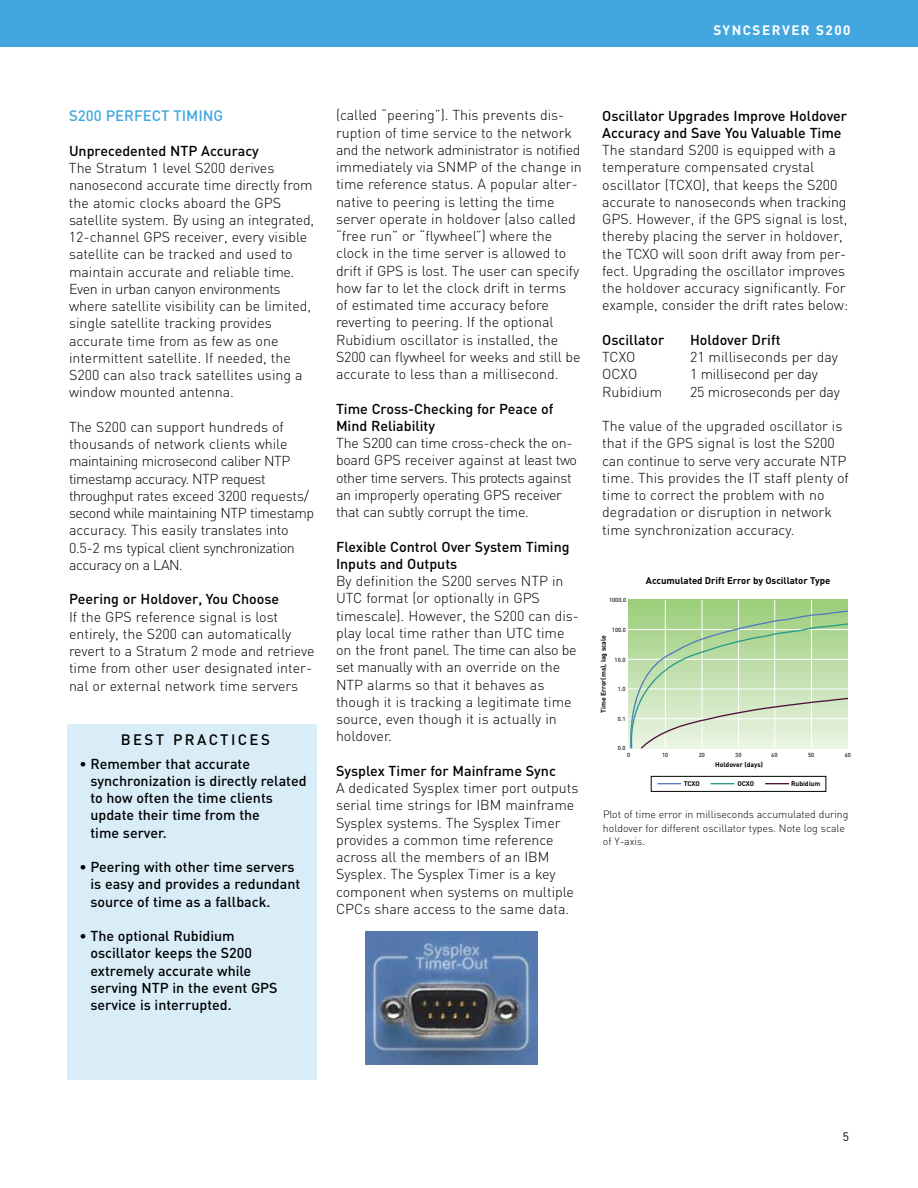
<style>
.page{position:relative;width:918px;height:1188px;background:#fff}
.page>*{position:absolute;margin:0;border:0;box-sizing:border-box;transform-origin:0 0}
.t1{font:500 15px "DIN";color:#42a7df}
.t2{font:500 15px "DIN";letter-spacing:.16em;color:#000}
.t3{font:300 14.25px/17.2px "DIN";color:#000}
.t4{font:500 14.25px/17.2px "DIN";color:#000}
.t5{font:300 14.25px/17.2px "DIN";letter-spacing:-.03em;color:#000}
.t6{font:300 14.25px/17.2px "DIN";letter-spacing:-.02em;color:#000}
.t7{font:700 13.5px "DIN";letter-spacing:.11em;color:#fff}
.t8{font:12px "DIN";color:#000}
.t9{font:300 10.5px/13.5px "DIN";letter-spacing:-.005em;color:#000}
.t10{font:700 9.6px "DIN";color:#040503}
.t11{font:700 6.75px "DIN";color:#040503}
.t12{font:500 5.85px "DIN";color:#231f20}
</style>
<div class="page">
<div style="left:0;top:0;width:918px;height:47px;background:#42a7df"></div>
<img style="left:365px;top:931px;width:172px;height:133px">
<div style="left:629px;top:600px;width:219px;height:148px;background:#9dcf7c"></div>
<hr style="left:665px;top:600px;width:1px;height:148px;background:#fff">
<hr style="left:702px;top:600px;width:1px;height:148px;background:#fff">
<hr style="left:738px;top:600px;width:1px;height:148px;background:#fff">
<hr style="left:774px;top:600px;width:1px;height:148px;background:#fff">
<hr style="left:811px;top:600px;width:1px;height:148px;background:#fff">
<svg style="left:628px;top:610px;width:220px;height:139px"></svg>
<svg style="left:657px;top:783px;width:24px;height:1px"></svg>
<svg style="left:711px;top:783px;width:24px;height:1px"></svg>
<svg style="left:765px;top:783px;width:24px;height:1px"></svg>
<div style="left:651px;top:776px;width:175px;height:16px;border:1px solid #040503"></div>
<div style="left:68px;top:724px;width:249px;height:356px;background:#d9edf9"></div>
<p class="t7" style="left:713px;top:22px;width:139px">SYNCSERVER S200</p>
<p class="t1" style="left:69px;top:107px;width:156px">S200 PERFECT TIMING</p>
<p class="t4" style="left:69px;top:142px;width:191px">Unprecedented NTP Accuracy</p>
<p class="t3" style="left:69px;top:160px;width:247px">The Stratum 1 level S200 derives nanosecond accurate time directly from the atomic clocks aboard the GPS satellite system. By using an integrated, 12-channel GPS receiver, every visible satellite can be tracked and used to maintain accurate and reliable time.<br>Even in urban canyon environments where satellite visibility can be limited, single satellite tracking provides accurate time from as few as one intermittent satellite. If needed, the S200 can also track satellites using a window mounted antenna.</p>
<p class="t5" style="left:69px;top:418px;width:247px">The S200 can support hundreds of thousands of network clients while maintaining microsecond caliber NTP timestamp accuracy. NTP request throughput rates exceed 3200 requests/ second while maintaining NTP timestamp accuracy. This easily translates into 0.5-2 ms typical client synchronization accuracy on a LAN.</p>
<p class="t4" style="left:69px;top:591px;width:212px">Peering or Holdover, You Choose</p>
<p class="t3" style="left:69px;top:608px;width:247px">If the GPS reference signal is lost entirely, the S200 can automatically revert to a Stratum 2 mode and retrieve time from other user designated inter&shy;nal or external network time servers</p>
<p class="t2" style="left:121px;top:731px;width:151px">BEST PRACTICES</p>
<p class="t4" style="left:90px;top:755px;width:218px;text-indent:-11px">• Remember that accurate synchronization is directly related to how often the time clients update their time from the<br>time server.</p>
<p class="t4" style="left:90px;top:859px;width:212px;text-indent:-11px">• Peering with other time servers is easy and provides a redundant source of time as a fallback.</p>
<p class="t4" style="left:90px;top:928px;width:189px;text-indent:-11px">• The optional Rubidium oscillator keeps the S200 extremely accurate while serving NTP in the event GPS service is interrupted.</p>
<p class="t3" style="left:336px;top:107px;width:247px">(called “peering”). This prevents dis&shy;ruption of time service to the network and the network administrator is notified immediately via SNMP of the change in time reference status. A popular alter&shy;native to peering is letting the time server operate in holdover (also called “free run” or “flywheel”) where the clock in the time server is allowed to drift if GPS is lost. The user can specify how far to let the clock drift in terms<br>of estimated time accuracy before reverting to peering. If the optional Rubidium oscillator is installed, the S200 can flywheel for weeks and still be accurate to less than a millisecond.</p>
<p class="t4" style="left:336px;top:400px;width:219px">Time Cross-Checking for Peace of<br>Mind Reliability</p>
<p class="t6" style="left:336px;top:435px;width:243px">The S200 can time cross-check the on&shy;board GPS receiver against at least two other time servers. This protects against an improperly operating GPS receiver that can subtly corrupt the time.</p>
<p class="t4" style="left:336px;top:538px;width:235px">Flexible Control Over System Timing<br>Inputs and Outputs</p>
<p class="t3" style="left:336px;top:573px;width:244px">By definition the S200 serves NTP in UTC format (or optionally in GPS timescale). However, the S200 can dis&shy;play local time rather than UTC time on the front panel. The time can also be set manually with an override on the NTP alarms so that it behaves as though it is tracking a legitimate time source, even though it is actually in holdover.</p>
<p class="t4" style="left:336px;top:762px;width:221px">Sysplex Timer for Mainframe Sync</p>
<p class="t3" style="left:336px;top:780px;width:244px">A dedicated Sysplex timer port outputs serial time strings for IBM mainframe Sysplex systems. The Sysplex Timer provides a common time reference across all the members of an IBM Sysplex. The Sysplex Timer is a key component when systems on multiple CPCs share access to the same data.</p>
<p class="t4" style="left:602px;top:107px;width:246px">Oscillator Upgrades Improve Holdover<br>Accuracy and Save You Valuable Time</p>
<p class="t3" style="left:602px;top:142px;width:247px">The standard S200 is equipped with a temperature compensated crystal oscillator (TCXO), that keeps the S200 accurate to nanoseconds when tracking GPS. However, if the GPS signal is lost, thereby placing the server in holdover, the TCXO will soon drift away from per&shy;fect. Upgrading the oscillator improves the holdover accuracy significantly. For example, consider the drift rates below:</p>
<p class="t4" style="left:602px;top:331px;width:64px">Oscillator</p>
<p class="t4" style="left:690px;top:331px;width:92px">Holdover Drift</p>
<p class="t3" style="left:602px;top:349px;width:35px">TCXO</p>
<p class="t3" style="left:690px;top:349px;width:150px">21 milliseconds per day</p>
<p class="t3" style="left:602px;top:366px;width:37px">OCXO</p>
<p class="t6" style="left:690px;top:366px;width:129px">1 millisecond per day</p>
<p class="t3" style="left:602px;top:383px;width:62px">Rubidium</p>
<p class="t6" style="left:690px;top:383px;width:151px">25 microseconds per day</p>
<p class="t3" style="left:602px;top:418px;width:248px">The value of the upgraded oscillator is that if the GPS signal is lost the S200 can continue to serve very accurate NTP time. This provides the IT staff plenty of time to correct the problem with no degradation or disruption in network time synchronization accuracy.</p>
<p class="t12" style="left:609px;top:597px;width:19px">1000.0</p>
<p class="t10" style="left:646px;top:575px;width:186px">Accumulated Drift Error by Oscillator Type</p>
<p class="t12" style="left:612px;top:626px;width:16px">100.0</p>
<p class="t12" style="left:615px;top:656px;width:12px">10.0</p>
<p class="t12" style="left:618px;top:686px;width:9px">1.0</p>
<p class="t12" style="left:618px;top:716px;width:9px">0.1</p>
<p class="t12" style="left:618px;top:745px;width:9px">0.0</p>
<p class="t11" style="left:599px;top:713px;width:79px;rotate:-90deg">Time Error(ms), log scale</p>
<p class="t12" style="left:627px;top:751px;width:5px">0</p>
<p class="t12" style="left:662px;top:751px;width:8px">10</p>
<p class="t12" style="left:699px;top:751px;width:8px">20</p>
<p class="t12" style="left:735px;top:751px;width:8px">30</p>
<p class="t12" style="left:771px;top:751px;width:8px">40</p>
<p class="t12" style="left:808px;top:751px;width:8px">50</p>
<p class="t12" style="left:845px;top:751px;width:8px">60</p>
<p class="t11" style="left:684px;top:780px;width:18px">TCXO</p>
<p class="t11" style="left:737px;top:780px;width:18px">OCXO</p>
<p class="t11" style="left:791px;top:780px;width:31px">Rubidium</p>
<p class="t11" style="left:715px;top:761px;width:49px">Holdover (days)</p>
<p class="t9" style="left:603px;top:808px;width:247px">Plot of time error in milliseconds accumulated during holdover for different oscillator types. Note log scale of Y-axis.</p>
<p class="t8" style="left:843px;top:1130px;width:8px">5</p>
</div>
